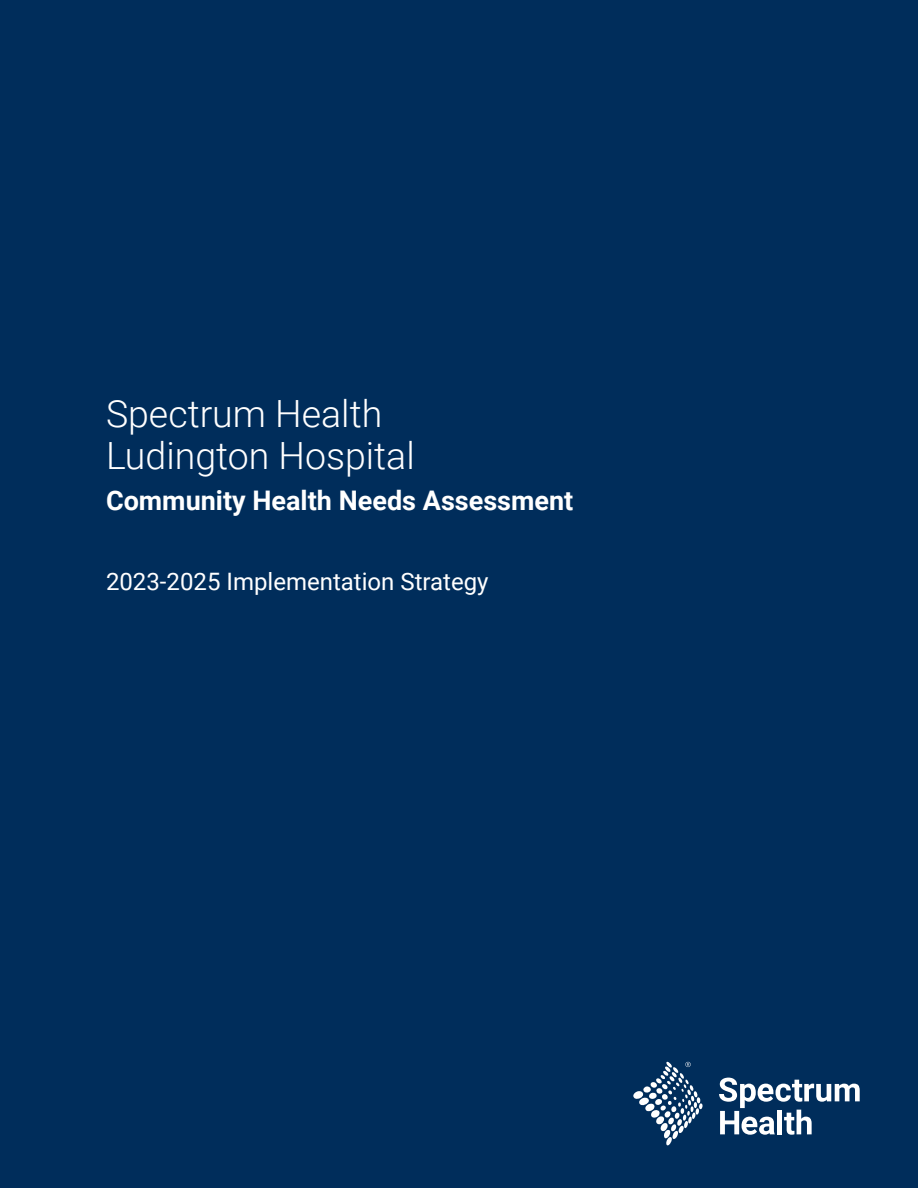
<style>
.page{position:relative;width:918px;height:1188px;background:#002d5b}
.page>*{position:absolute;margin:0;border:0;box-sizing:border-box;transform-origin:0 0}
.t1{font:300 37.5px/42px "Roboto";color:#fff}
.t2{font:700 27px "Roboto";color:#fff}
.t3{font:24px "Roboto";color:#fff}
</style>
<div class="page">
<svg style="left:719px;top:1078px;width:141px;height:57px"></svg>
<svg style="left:633px;top:1062px;width:70px;height:83px"></svg>
<p class="t1" style="left:106px;top:392px;width:310px">Spectrum Health<br>Ludington Hospital</p>
<p class="t2" style="left:106px;top:481px;width:469px">Community Health Needs Assessment</p>
<p class="t3" style="left:106px;top:565px;width:384px">2023-2025 Implementation Strategy</p>
</div>
